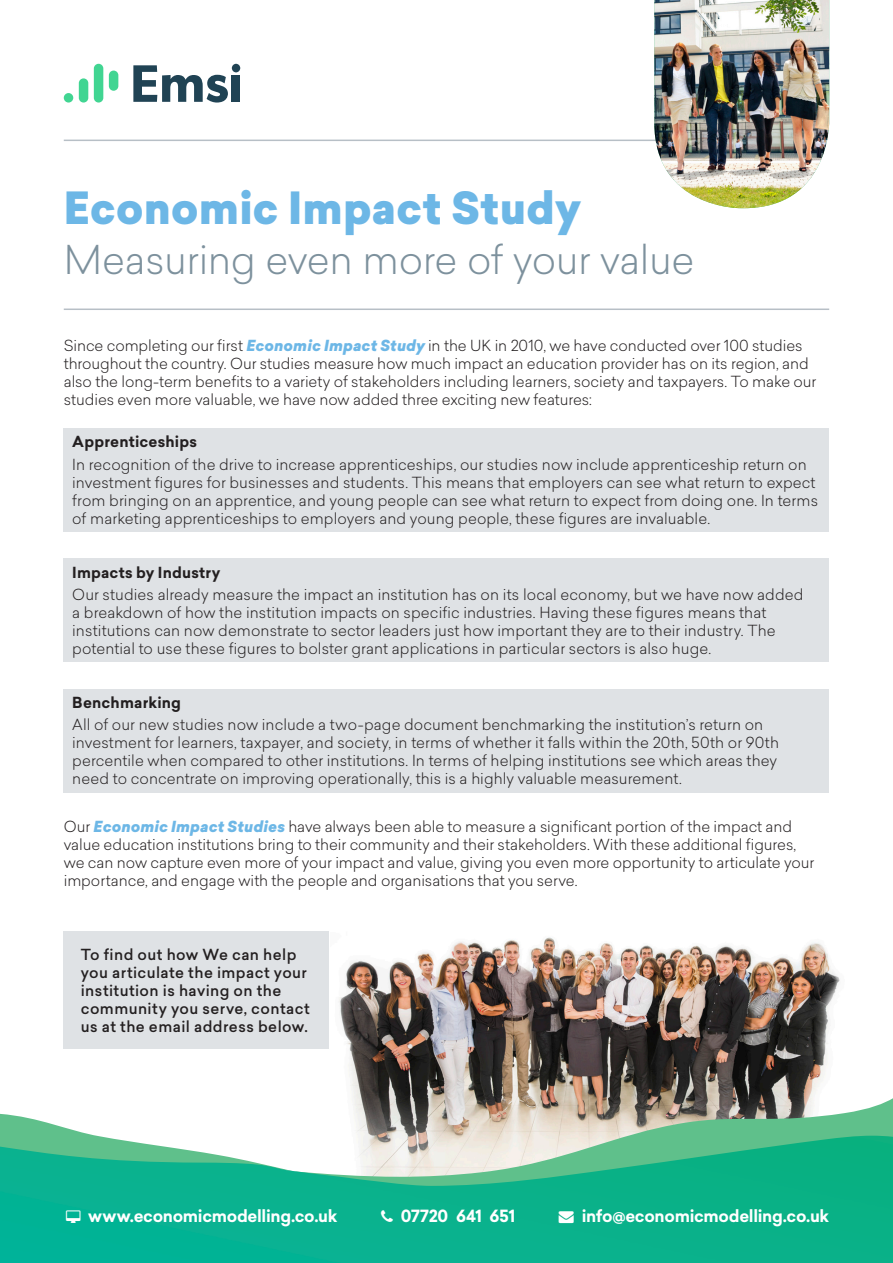
<style>
.page{position:relative;width:893px;height:1263px;background:#fff}
.page>*{position:absolute;margin:0;border:0;box-sizing:border-box;transform-origin:0 0}
.t1{font:900 43.5px "Sailec";color:#6db7e6}
.t2{font:300 39px "Sailec";letter-spacing:-.015em;color:#7d919d}
.t3{font:700 16.5px "Sailec";letter-spacing:-.02em;color:#fff}
.t4{font:300 15px/18px "Sailec";color:#231f20}
.t5{font:500 15px/18px "Sailec";letter-spacing:.03em;color:#231f20}
.t6{font:700 15px "Sailec";letter-spacing:.01em;color:#231f20}
.s1{font-weight:900;font-style:italic;color:#6db7e6}
</style>
<div class="page">
<img style="left:338px;top:937px;width:502px;height:161px">
<svg style="left:0;top:1098px;width:893px;height:38px"></svg>
<img style="left:0;top:1136px;width:893px;height:127px">
<hr style="left:64px;top:308px;width:765px;height:2px;background:#b7bfc6">
<hr style="left:64px;top:140px;width:716px;height:1px;background:#b7bfc6">
<div style="left:64px;top:428px;width:765px;height:104px;background:#dfe2e5"></div>
<div style="left:64px;top:558px;width:765px;height:104px;background:#dfe2e5"></div>
<div style="left:64px;top:689px;width:765px;height:104px;background:#dfe2e5"></div>
<div style="left:64px;top:931px;width:265px;height:117px;background:#dfe2e5"></div>
<svg style="left:133px;top:65px;width:95px;height:38px"></svg>
<div style="left:232px;top:76px;width:8px;height:26px;background:#204354"></div>
<div style="left:232px;top:64px;width:8px;height:8px;background:#204354;border-radius:4px"></div>
<div style="left:79px;top:78px;width:9px;height:25px;background:#41d592;border-radius:5px"></div>
<div style="left:94px;top:64px;width:9px;height:39px;background:#41d592;border-radius:5px"></div>
<div style="left:64px;top:93px;width:9px;height:10px;background:#41d592;border-radius:50%"></div>
<div style="left:109px;top:71px;width:9px;height:20px;background:#41d592;border-radius:5px"></div>
<img style="left:654px;top:0;width:175px;height:208px">
<svg style="left:66px;top:1210px;width:14px;height:12px"></svg>
<svg style="left:381px;top:1210px;width:12px;height:12px"></svg>
<p class="t1" style="left:64px;top:177px;width:519px">Economic Impact Study</p>
<p class="t2" style="left:64px;top:233px;width:632px">Measuring even more of your value</p>
<p class="t4" style="left:64px;top:337px;width:754px">Since completing our first <span class="s1">Economic Impact Study</span> in the UK in 2010, we have conducted over 100 studies throughout the country. Our studies measure how much impact an education provider has on its region, and also the long-term benefits to a variety of stakeholders including learners, society and taxpayers. To make our studies even more valuable, we have now added three exciting new features:</p>
<p class="t6" style="left:72px;top:431px;width:126px">Apprenticeships</p>
<p class="t4" style="left:72px;top:455px;width:747px">In recognition of the drive to increase apprenticeships, our studies now include apprenticeship return on investment figures for businesses and students. This means that employers can see what return to expect from bringing on an apprentice, and young people can see what return to expect from doing one. In terms of marketing apprenticeships to employers and young people, these figures are invaluable.</p>
<p class="t6" style="left:72px;top:561px;width:150px">Impacts by Industry</p>
<p class="t4" style="left:72px;top:585px;width:733px">Our studies already measure the impact an institution has on its local economy, but we have now added a breakdown of how the institution impacts on specific industries. Having these figures means that institutions can now demonstrate to sector leaders just how important they are to their industry. The potential to use these figures to bolster grant applications in particular sectors is also huge.</p>
<p class="t6" style="left:72px;top:692px;width:110px">Benchmarking</p>
<p class="t4" style="left:72px;top:715px;width:708px">All of our new studies now include a two-page document benchmarking the institution’s return on investment for learners, taxpayer, and society, in terms of whether it falls within the 20th, 50th or 90th percentile when compared to other institutions. In terms of helping institutions see which areas they need to concentrate on improving operationally, this is a highly valuable measurement.</p>
<p class="t4" style="left:64px;top:817px;width:752px">Our <span class="s1">Economic Impact Studies</span> have always been able to measure a significant portion of the impact and value education institutions bring to their community and their stakeholders. With these additional figures, we can now capture even more of your impact and value, giving you even more opportunity to articulate your importance, and engage with the people and organisations that you serve.</p>
<p class="t5" style="left:81px;top:945px;width:231px">To find out how We can help you articulate the impact your institution is having on the community you serve, contact us at the email address below.</p>
<p class="t3" style="left:88px;top:1204px;width:251px">www.economicmodelling.co.uk</p>
<p class="t3" style="left:401px;top:1204px;width:116px">07720 641 651</p>
<p class="t3" style="left:559px;top:1204px;width:272px">→ info@economicmodelling.co.uk</p>
</div>
